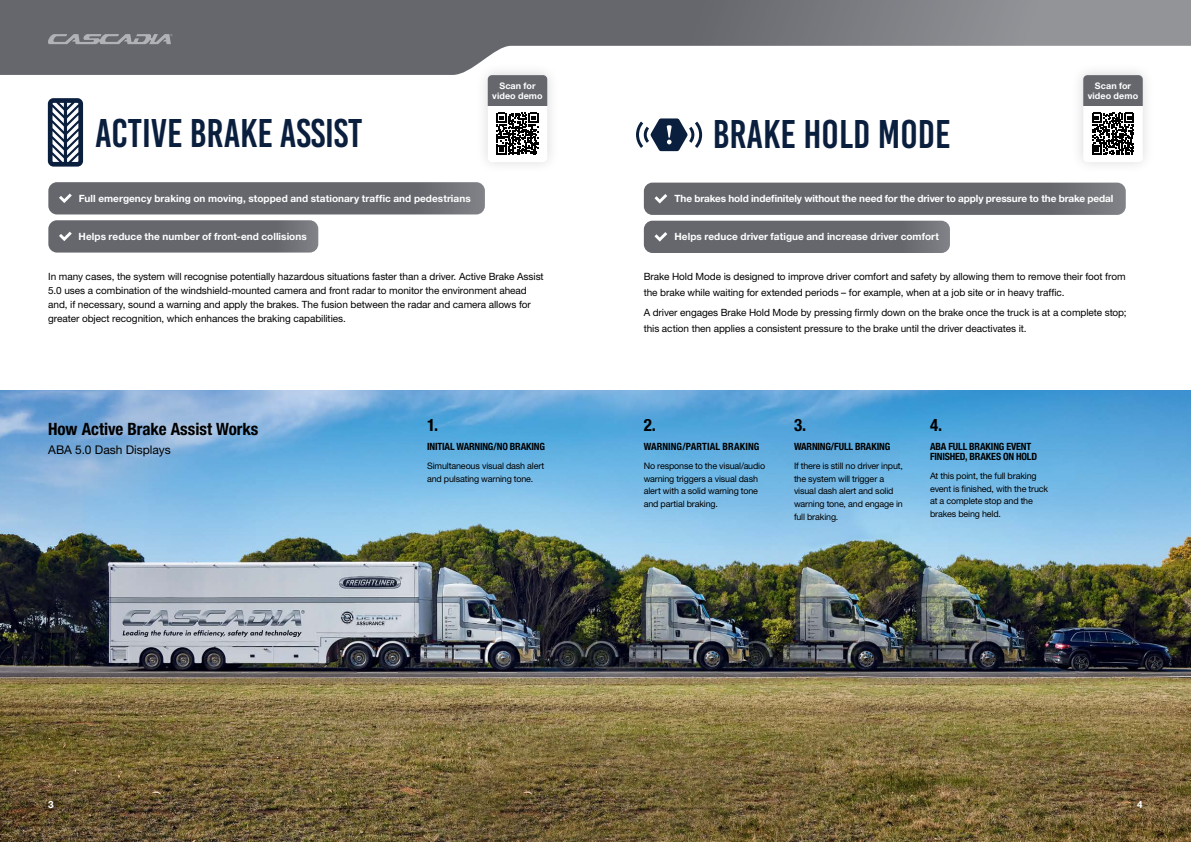
<style>
.page{position:relative;width:1191px;height:842px;background:#fff}
.page>*{position:absolute;margin:0;border:0;box-sizing:border-box;transform-origin:0 0}
.t1{font:40px "Bebas Kai";color:#0a1e3e}
.t2{font:700 condensed 17px "Helvetica Neue LT Std";letter-spacing:-.005em;color:#000}
.t3{font:12px "Helvetica Neue LT Std";letter-spacing:-.005em;color:#000}
.t4{font:10px/14px "Helvetica Neue LT Std";letter-spacing:-.005em;color:#000}
.t5{font:700 10px "Helvetica Neue LT Std";letter-spacing:.005em;color:#fff}
.t6{font:700 condensed 10px/10.1px "Helvetica Neue LT Std";letter-spacing:-.015em;color:#000}
.t7{font:700 condensed 10px "Helvetica Neue LT Std";letter-spacing:.01em;color:#000}
.t8{font:700 9px/10px "Helvetica Neue LT Std";letter-spacing:.01em;color:#fff;text-align:center}
.t9{font:8.9px/12.9px "Helvetica Neue LT Std";letter-spacing:-.015em;color:#000}
</style>
<div class="page">
<img style="left:0;top:391px;width:1191px;height:451px">
<div style="left:0;top:0;width:547px;height:75px;background:#65676d"></div>
<svg style="left:48px;top:34px;width:124px;height:10px"></svg>
<div style="left:547px;top:0;width:644px;height:46px;background:linear-gradient(to right,#5d5f66,#9a9ca0)"></div>
<div style="left:1070px;top:63px;width:85px;height:112px;background:#fbfbfb"></div>
<div style="left:1083px;top:75px;width:59px;height:87px;background:#fff;border-radius:4px"></div>
<div style="left:1083px;top:75px;width:59px;height:31px;background:#65676d"></div>
<div style="left:475px;top:63px;width:85px;height:112px;background:#fafafa"></div>
<div style="left:488px;top:75px;width:59px;height:87px;background:#fff;border-radius:4px"></div>
<div style="left:488px;top:75px;width:59px;height:31px;background:#65676d"></div>
<div style="left:48px;top:182px;width:437px;height:32px;background:#65676d;border-radius:9px"></div>
<div style="left:48px;top:220px;width:270px;height:33px;background:#65676d;border-radius:9px"></div>
<svg style="left:59px;top:194px;width:13px;height:9px"></svg>
<svg style="left:59px;top:232px;width:13px;height:9px"></svg>
<svg style="left:48px;top:98px;width:35px;height:69px"></svg>
<div style="left:644px;top:183px;width:481px;height:32px;background:#65676d;border-radius:9px"></div>
<div style="left:644px;top:221px;width:306px;height:32px;background:#65676d;border-radius:9px"></div>
<svg style="left:654px;top:194px;width:13px;height:10px"></svg>
<svg style="left:654px;top:232px;width:13px;height:10px"></svg>
<svg style="left:636px;top:118px;width:66px;height:33px"></svg>
<svg style="left:496px;top:113px;width:42px;height:42px"></svg>
<svg style="left:1092px;top:113px;width:42px;height:42px"></svg>
<p class="t8" style="left:492px;top:80px;width:52px">Scan for video demo</p>
<p class="t8" style="left:1087px;top:80px;width:52px">Scan for video demo</p>
<p class="t1" style="left:95px;top:112px;width:269px">ACTIVE BRAKE ASSIST</p>
<p class="t1" style="left:712px;top:113px;width:239px">BRAKE HOLD MODE</p>
<p class="t5" style="left:79px;top:192px;width:393px">Full emergency braking on moving, stopped and stationary traffic and pedestrians</p>
<p class="t5" style="left:79px;top:230px;width:230px">Helps reduce the number of front-end collisions</p>
<p class="t4" style="left:48px;top:269px;width:497px">In many cases, the system will recognise potentially hazardous situations faster than a driver. Active Brake Assist 5.0 uses a combination of the windshield-mounted camera and front radar to monitor the environment ahead and, if necessary, sound a warning and apply the brakes. The fusion between the radar and camera allows for greater object recognition, which enhances the braking capabilities.</p>
<p class="t5" style="left:674px;top:193px;width:440px">The brakes hold indefinitely without the need for the driver to apply pressure to the brake pedal</p>
<p class="t5" style="left:674px;top:231px;width:266px">Helps reduce driver fatigue and increase driver comfort</p>
<p class="t4" style="left:643px;top:268px;width:483px;line-height:16px">Brake Hold Mode is designed to improve driver comfort and safety by allowing them to remove their foot from the brake while waiting for extended periods – for example, when at a job site or in heavy traffic.</p>
<p class="t4" style="left:643px;top:305px;width:484px;line-height:16px">A driver engages Brake Hold Mode by pressing firmly down on the brake once the truck is at a complete stop; this action then applies a consistent pressure to the brake until the driver deactivates it.</p>
<p class="t2" style="left:48px;top:418px;width:212px">How Active Brake Assist Works</p>
<p class="t3" style="left:48px;top:443px;width:124px">ABA 5.0 Dash Displays</p>
<p class="t2" style="left:427px;top:415px;width:13px">1.</p>
<p class="t6" style="left:427px;top:442px;width:119px">INITIAL WARNING/NO BRAKING</p>
<p class="t9" style="left:427px;top:459px;width:119px">Simultaneous visual dash alert and pulsating warning tone.</p>
<p class="t2" style="left:643px;top:415px;width:14px">2.</p>
<p class="t7" style="left:643px;top:441px;width:117px">WARNING/PARTIAL BRAKING</p>
<p class="t9" style="left:643px;top:459px;width:123px">No response to the visual/audio warning triggers a visual dash alert with a solid warning tone and partial braking.</p>
<p class="t2" style="left:794px;top:415px;width:14px">3.</p>
<p class="t6" style="left:794px;top:442px;width:98px">WARNING/FULL BRAKING</p>
<p class="t9" style="left:794px;top:459px;width:110px">If there is still no driver input, the system will trigger a visual dash alert and solid warning tone, and engage in full braking.</p>
<p class="t2" style="left:930px;top:415px;width:14px">4.</p>
<p class="t6" style="left:930px;top:442px;width:109px">ABA FULL BRAKING EVENT<br>FINISHED, BRAKES ON HOLD</p>
<p class="t9" style="left:930px;top:469px;width:120px">At this point, the full braking event is finished, with the truck at a complete stop and the brakes being held.</p>
<p class="t5" style="left:48px;top:798px;width:7px">3</p>
<p class="t5" style="left:1137px;top:798px;width:7px">4</p>
</div>
